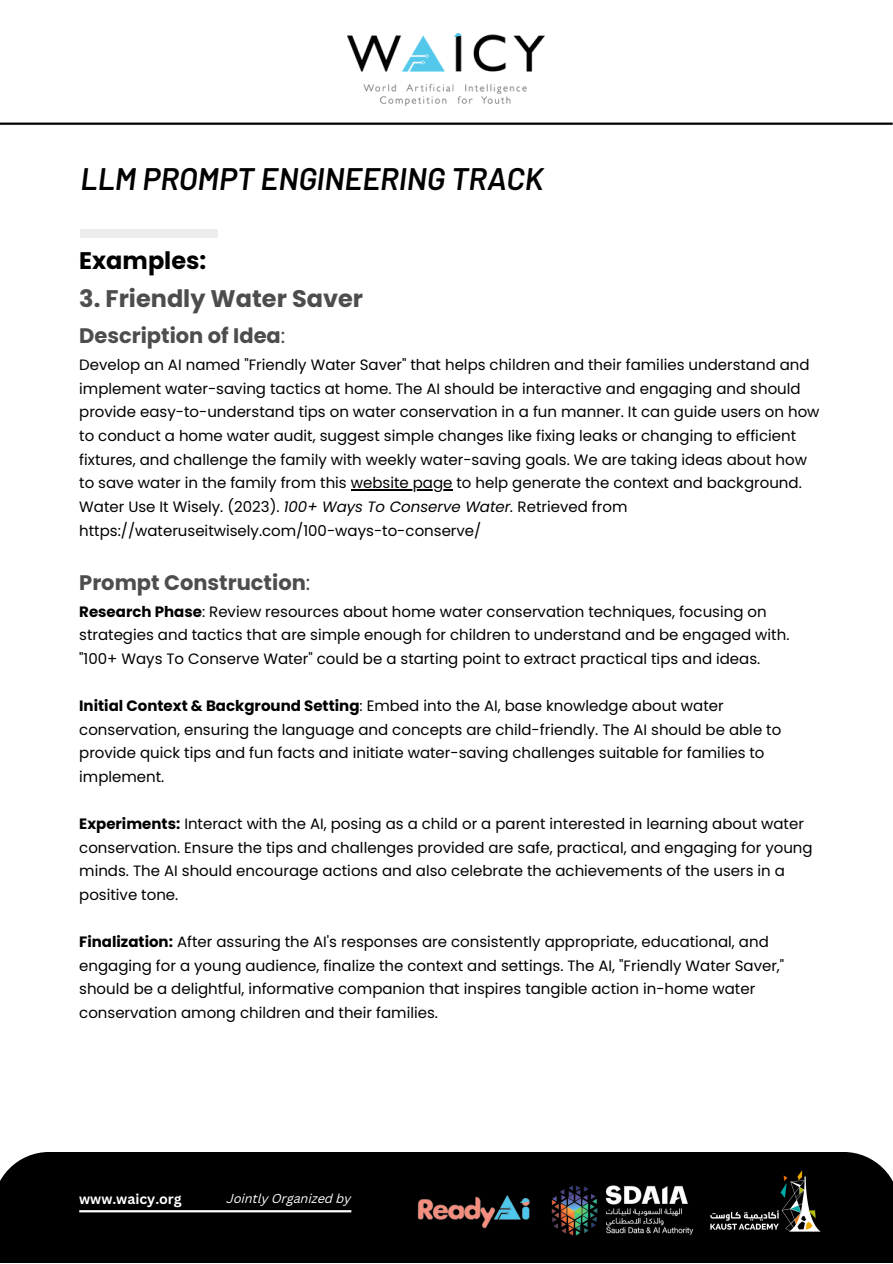
<style>
.page{position:relative;width:893px;height:1264px;background:#fff}
.page>*{position:absolute;margin:0;border:0;box-sizing:border-box;transform-origin:0 0}
.t1{font:italic 600 31.05px "Barlow";color:#000}
.t2{font:700 24px "Poppins";color:#4d4d4d}
.t3{font:700 24px "Poppins";color:#000}
.t4{font:700 21px "Poppins";color:#4d4d4d}
.t5{font:15px/23.5px "Poppins";color:#000}
.t6{font:700 14.1px "Canva Sans";color:#fff}
.t7{font:italic 12.6px "Canva Sans";color:#fff}
.s1{font-weight:400}
.s2{font-style:italic}
.s3{font-weight:700}
</style>
<div class="page">
<hr style="left:0;top:123px;width:892px;height:2px;background:#000">
<img style="left:347px;top:33px;width:197px;height:72px">
<hr style="left:351px;top:489px;width:101px;height:1px;background:#000">
<div style="left:80px;top:229px;width:138px;height:9px;background:#ededed"></div>
<div style="left:0;top:1151px;width:892px;height:111px;background:#000"></div>
<hr style="left:79px;top:1210px;width:272px;height:2px;background:#fff">
<img style="left:551px;top:1185px;width:143px;height:51px">
<img style="left:710px;top:1170px;width:111px;height:62px">
<img style="left:417px;top:1195px;width:113px;height:34px">
<p class="t1" style="left:80px;top:159px;width:464px">LLM PROMPT ENGINEERING TRACK</p>
<p class="t3" style="left:79px;top:244px;width:129px">Examples:</p>
<p class="t2" style="left:79px;top:282px;width:285px">3. Friendly Water Saver</p>
<p class="t4" style="left:79px;top:321px;width:208px">Description of Idea<span class="s1">:</span></p>
<p class="t5" style="left:79px;top:353px;width:741px">Develop an AI named "Friendly Water Saver" that helps children and their families understand and implement water-saving tactics at home. The AI should be interactive and engaging and should provide easy-to-understand tips on water conservation in a fun manner. It can guide users on how to conduct a home water audit, suggest simple changes like fixing leaks or changing to efficient fixtures, and challenge the family with weekly water-saving goals. We are taking ideas about how to save water in the family from this website page to help generate the context and background.</p>
<p class="t5" style="left:79px;top:495px;width:549px">Water Use It Wisely. (2023). <span class="s2">100+ Ways To Conserve Water.</span> Retrieved from https://wateruseitwisely.com/100-ways-to-conserve/</p>
<p class="t4" style="left:79px;top:567px;width:232px">Prompt Construction<span class="s1">:</span></p>
<p class="t5" style="left:79px;top:599px;width:711px"><span class="s3">Research Phase</span>: Review resources about home water conservation techniques, focusing on strategies and tactics that are simple enough for children to understand and be engaged with. "100+ Ways To Conserve Water" could be a starting point to extract practical tips and ideas.</p>
<p class="t5" style="left:79px;top:694px;width:703px"><span class="s3">Initial Context &amp; Background Setting</span>: Embed into the AI, base knowledge about water conservation, ensuring the language and concepts are child-friendly. The AI should be able to provide quick tips and fun facts and initiate water-saving challenges suitable for families to implement.</p>
<p class="t5" style="left:79px;top:812px;width:735px"><span class="s3">Experiments:</span> Interact with the AI, posing as a child or a parent interested in learning about water conservation. Ensure the tips and challenges provided are safe, practical, and engaging for young minds. The AI should encourage actions and also celebrate the achievements of the users in a positive tone.</p>
<p class="t5" style="left:79px;top:930px;width:706px"><span class="s3">Finalization:</span> After assuring the AI's responses are consistently appropriate, educational, and engaging for a young audience, finalize the context and settings. The AI, "Friendly Water Saver," should be a delightful, informative companion that inspires tangible action in-home water conservation among children and their families.</p>
<p class="t6" style="left:79px;top:1188px;width:104px">www.waicy.org</p>
<p class="t7" style="left:227px;top:1192px;width:126px">Jointly Organized by</p>
</div>
